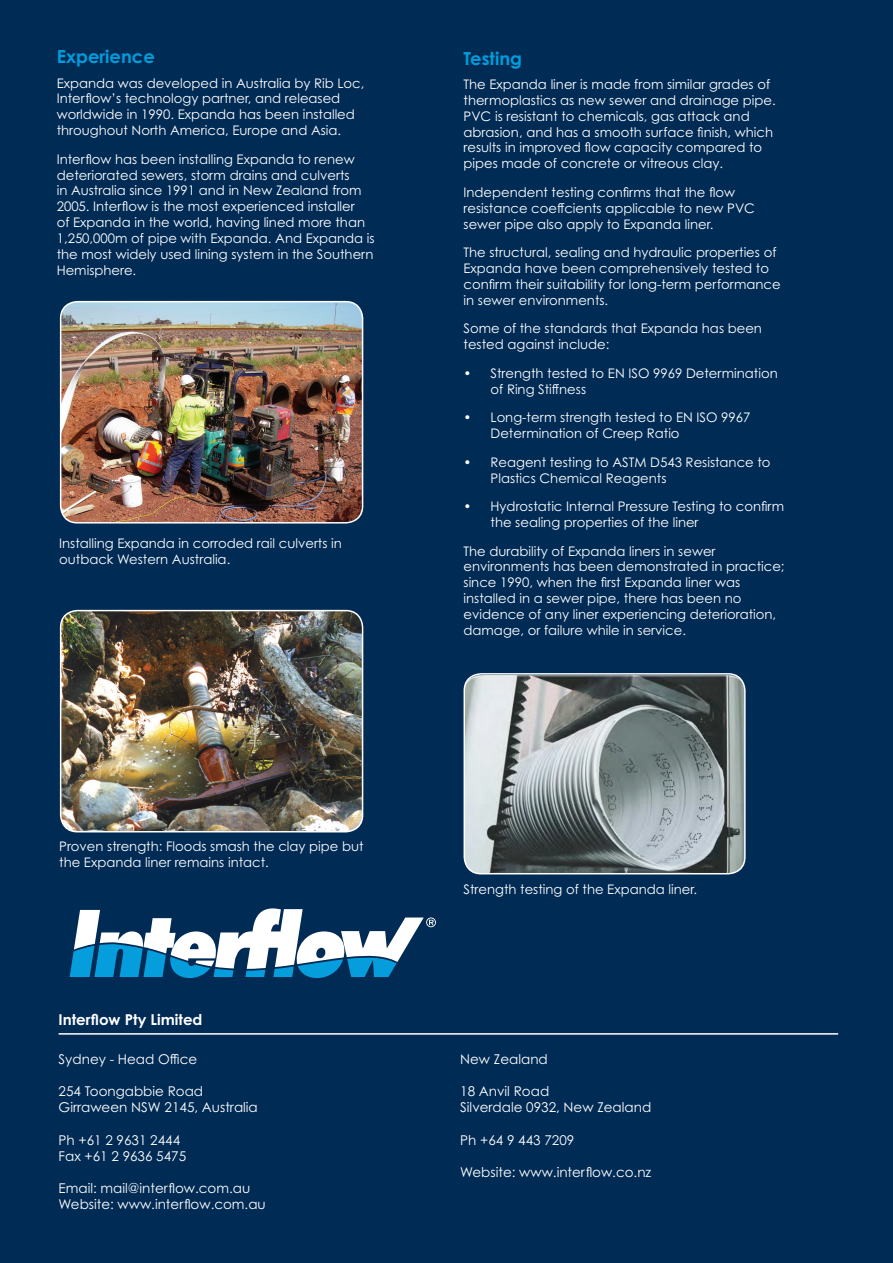
<style>
.page{position:relative;width:893px;height:1263px;background:#002b55}
.page>*{position:absolute;margin:0;border:0;box-sizing:border-box;transform-origin:0 0}
.Heading{font:700 18px "Century Gothic Pro";color:#009ddc}
.t1{font:700 15px "Century Gothic Pro";color:#fff}
.t2{font:13.5px "Century Gothic Pro";color:#fff}
.t3{font:13.2px/15.9px "Century Gothic Pro";color:#fff}
</style>
<div class="page">
<svg style="left:70px;top:908px;width:366px;height:70px"></svg>
<hr style="left:59px;top:1033px;width:779px;height:2px;background:#fff">
<img style="left:61px;top:302px;width:302px;height:221px">
<div style="left:60px;top:301px;width:303px;height:222px;border:2px solid #fff;border-radius:17px"></div>
<img style="left:61px;top:611px;width:302px;height:221px">
<div style="left:60px;top:610px;width:303px;height:222px;border:2px solid #fff;border-radius:17px"></div>
<img style="left:464px;top:674px;width:281px;height:200px">
<div style="left:464px;top:673px;width:282px;height:201px;border:2px solid #fff;border-radius:17px"></div>
<p class="Heading" style="left:57px;top:46px;width:100px">Experience</p>
<p class="t3" style="left:57px;top:75px;width:309px">Expanda was developed in Australia by Rib Loc, Interflow’s technology partner, and released worldwide in 1990. Expanda has been installed throughout North America, Europe and Asia.</p>
<p class="t3" style="left:57px;top:151px;width:319px">Interflow has been installing Expanda to renew deteriorated sewers, storm drains and culverts<br>in Australia since 1991 and in New Zealand from 2005. Interflow is the most experienced installer<br>of Expanda in the world, having lined more than 1,250,000m of pipe with Expanda. And Expanda is the most widely used lining system in the Southern Hemisphere.</p>
<p class="t3" style="left:59px;top:535px;width:284px">Installing Expanda in corroded rail culverts in outback Western Australia.</p>
<p class="t3" style="left:59px;top:838px;width:306px">Proven strength: Floods smash the clay pipe but the Expanda liner remains intact.</p>
<p class="t1" style="left:59px;top:1010px;width:145px">Interflow Pty Limited</p>
<p class="t2" style="left:59px;top:1050px;width:140px">Sydney - Head Office</p>
<p class="t2" style="left:59px;top:1083px;width:146px">254 Toongabbie Road</p>
<p class="t2" style="left:59px;top:1099px;width:201px">Girraween NSW 2145, Australia</p>
<p class="t2" style="left:59px;top:1131px;width:123px">Ph +61 2 9631 2444</p>
<p class="t2" style="left:59px;top:1148px;width:129px">Fax +61 2 9636 5475</p>
<p class="t2" style="left:59px;top:1180px;width:193px">Email: mail@interflow.com.au</p>
<p class="t2" style="left:59px;top:1196px;width:209px">Website: www.interflow.com.au</p>
<p class="Heading" style="left:464px;top:47px;width:60px">Testing</p>
<p class="t3" style="left:464px;top:76px;width:314px">The Expanda liner is made from similar grades of thermoplastics as new sewer and drainage pipe.<br>PVC is resistant to chemicals, gas attack and abrasion, and has a smooth surface finish, which results in improved flow capacity compared to pipes made of concrete or vitreous clay.</p>
<p class="t3" style="left:464px;top:184px;width:293px">Independent testing confirms that the flow resistance coeffcients applicable to new PVC sewer pipe also apply to Expanda liner.</p>
<p class="t3" style="left:464px;top:244px;width:319px">The structural, sealing and hydraulic properties of Expanda have been comprehensively tested to confirm their suitability for long-term performance in sewer environments.</p>
<p class="t3" style="left:464px;top:320px;width:300px">Some of the standards that Expanda has been tested against include:</p>
<p class="t3" style="left:491px;top:365px;width:289px;text-indent:-27px">• Strength tested to EN ISO 9969 Determination of Ring Stiffness</p>
<p class="t3" style="left:491px;top:409px;width:261px;text-indent:-27px">• Long-term strength tested to EN ISO 9967<br>Determination of Creep Ratio</p>
<p class="t3" style="left:491px;top:454px;width:281px;text-indent:-27px">• Reagent testing to ASTM D543 Resistance to<br>Plastics Chemical Reagents</p>
<p class="t3" style="left:491px;top:498px;width:295px;text-indent:-27px">• Hydrostatic Internal Pressure Testing to confirm the sealing properties of the liner</p>
<p class="t3" style="left:464px;top:543px;width:322px">The durability of Expanda liners in sewer environments has been demonstrated in practice; since 1990, when the first Expanda liner was installed in a sewer pipe, there has been no evidence of any liner experiencing deterioration, damage, or failure while in service.</p>
<p class="t3" style="left:464px;top:881px;width:235px">Strength testing of the Expanda liner.</p>
<p class="t2" style="left:460px;top:1050px;width:89px">New Zealand</p>
<p class="t2" style="left:460px;top:1083px;width:91px">18 Anvil Road</p>
<p class="t2" style="left:460px;top:1099px;width:193px">Silverdale 0932, New Zealand</p>
<p class="t2" style="left:460px;top:1131px;width:116px">Ph +64 9 443 7209</p>
<p class="t2" style="left:460px;top:1164px;width:193px">Website: www.interflow.co.nz</p>
</div>
